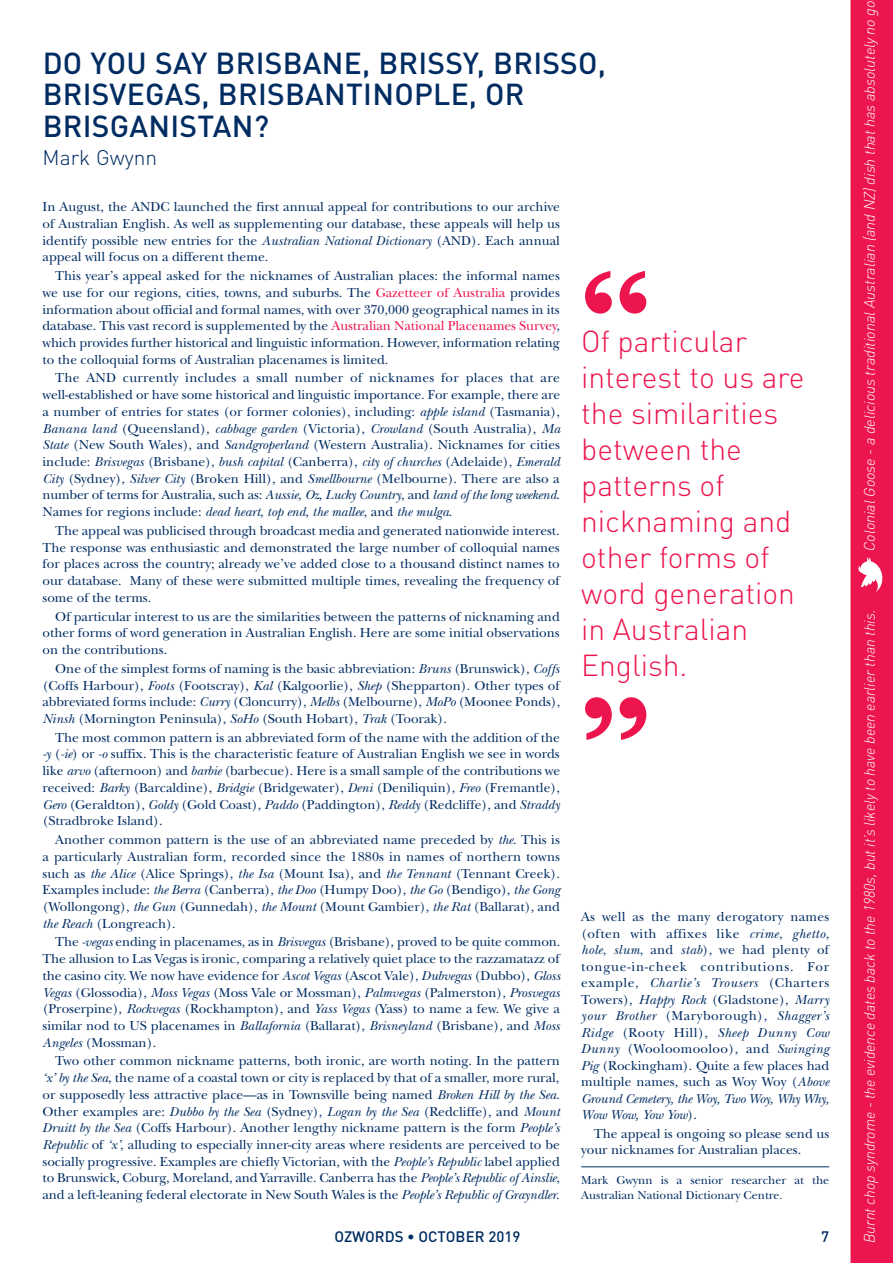
<style>
.page{position:relative;width:893px;height:1263px;background:#fff}
.page>*{position:absolute;margin:0;border:0;box-sizing:border-box;transform-origin:0 0}
.t1{font:300 30px/36px "DIN Pro";color:#ed154e}
.t2{font:500 30px/31.5px "DIN Pro";letter-spacing:.01em;color:#002c62}
.t3{font:300 21px "DIN Pro";color:#002c62}
.t4{font:italic 300 15px "DIN Pro";letter-spacing:-.005em;color:#fff}
.t5{font:500 15px "DIN Pro";color:#002c62}
.t6{font:13.5px/16.6px "New Baskerville Std";color:#002c62;text-align:justify}
.t7{font:12px/15px "New Baskerville Std";color:#002c62}
.s1{font-style:italic}
.s2{color:#ed154e}
</style>
<div class="page">
<div style="left:850px;top:0;width:43px;height:1263px;background:#ed154e"></div>
<svg style="left:585px;top:271px;width:61px;height:43px"></svg>
<svg style="left:585px;top:697px;width:61px;height:43px"></svg>
<hr style="left:581px;top:1166px;width:248px;height:1px;background:#002c62">
<svg style="left:858px;top:557px;width:29px;height:35px"></svg>
<h1 class="t2" style="left:43px;top:44px;width:565px">DO YOU SAY BRISBANE, BRISSY, BRISSO,<br>BRISVEGAS, BRISBANTINOPLE, OR<br>BRISGANISTAN?</h1>
<h2 class="t3" style="left:43px;top:142px;width:116px">Mark Gwynn</h2>
<p class="t6" style="left:43px;top:199px;width:519px">In August, the ANDC launched the first annual appeal for contributions to our archive of Australian English. As well as supplementing our database, these appeals will help us identify possible new entries for the <span class="s1">Australian National Dictionary</span> (AND). Each annual appeal will focus on a different theme.</p>
<p class="t6" style="left:43px;top:268px;width:519px;text-indent:13px">This year’s appeal asked for the nicknames of Australian places: the informal names we use for our regions, cities, towns, and suburbs. The <span class="s2">Gazetteer of Australia</span> provides information about official and formal names, with over 370,000 geographical names in its database. This vast record is supplemented by the <span class="s2">Australian National Placenames Survey</span>, which provides further historical and linguistic information. However, information relating to the colloquial forms of Australian placenames is limited.</p>
<p class="t6" style="left:43px;top:370px;width:519px;text-indent:13px">The AND currently includes a small number of nicknames for places that are well-established or have some historical and linguistic importance. For example, there are a number of entries for states (or former colonies), including: <span class="s1">apple island</span> (Tasmania), <span class="s1">Banana land</span> (Queensland), <span class="s1">cabbage garden</span> (Victoria), <span class="s1">Crowland</span> (South Australia), <span class="s1">Ma State</span> (New South Wales), and <span class="s1">Sandgroperland</span> (Western Australia). Nicknames for cities include: <span class="s1">Brisvegas</span> (Brisbane), <span class="s1">bush capital</span> (Canberra), <span class="s1">city of churches</span> (Adelaide), <span class="s1">Emerald City</span> (Sydney), <span class="s1">Silver City</span> (Broken Hill), and <span class="s1">Smellbourne</span> (Melbourne). There are also a number of terms for Australia, such as: <span class="s1">Aussie</span>, <span class="s1">Oz</span>, <span class="s1">Lucky Country</span>, and <span class="s1">land of the long weekend</span>.<br>Names for regions include: <span class="s1">dead heart</span>, <span class="s1">top end</span>, <span class="s1">the mallee</span>, and <span class="s1">the mulga</span>.</p>
<p class="t6" style="left:43px;top:522px;width:519px;text-indent:13px">The appeal was publicised through broadcast media and generated nationwide interest.<br>The response was enthusiastic and demonstrated the large number of colloquial names for places across the country; already we’ve added close to a thousand distinct names to our database. Many of these were submitted multiple times, revealing the frequency of some of the terms.</p>
<p class="t6" style="left:43px;top:608px;width:519px;text-indent:13px">Of particular interest to us are the similarities between the patterns of nicknaming and other forms of word generation in Australian English. Here are some initial observations on the contributions.</p>
<p class="t6" style="left:43px;top:660px;width:519px;text-indent:13px">One of the simplest forms of naming is the basic abbreviation: <span class="s1">Bruns</span> (Brunswick), <span class="s1">Coffs </span>(Coffs Harbour), <span class="s1">Foots</span> (Footscray), <span class="s1">Kal</span> (Kalgoorlie), <span class="s1">Shep</span> (Shepparton). Other types of abbreviated forms include: <span class="s1">Curry</span> (Cloncurry), <span class="s1">Melbs</span> (Melbourne), <span class="s1">MoPo</span> (Moonee Ponds), <span class="s1">Ninsh</span> (Mornington Peninsula), <span class="s1">SoHo</span> (South Hobart), <span class="s1">Trak</span> (Toorak).</p>
<p class="t6" style="left:43px;top:729px;width:519px;text-indent:13px">The most common pattern is an abbreviated form of the name with the addition of the <span class="s1">-y</span> (<span class="s1">-ie</span>) or <span class="s1">-o</span> suffix. This is the characteristic feature of Australian English we see in words like <span class="s1">arvo</span> (afternoon) and <span class="s1">barbie</span> (barbecue). Here is a small sample of the contributions we received: <span class="s1">Barky</span> (Barcaldine), <span class="s1">Bridgie</span> (Bridgewater), <span class="s1">Deni</span> (Deniliquin), <span class="s1">Freo</span> (Fremantle), <span class="s1">Gero</span> (Geraldton), <span class="s1">Goldy</span> (Gold Coast), <span class="s1">Paddo</span> (Paddington), <span class="s1">Reddy</span> (Redcliffe), and <span class="s1">Straddy </span>(Stradbroke Island).</p>
<p class="t6" style="left:43px;top:831px;width:519px;text-indent:13px">Another common pattern is the use of an abbreviated name preceded by <span class="s1">the</span>. This is a particularly Australian form, recorded since the 1880s in names of northern towns such as <span class="s1">the Alice</span> (Alice Springs), <span class="s1">the Isa</span> (Mount Isa), and <span class="s1">the Tennant</span> (Tennant Creek).<br>Examples include: <span class="s1">the Berra</span> (Canberra), <span class="s1">the Doo</span> (Humpy Doo), <span class="s1">the Go</span> (Bendigo), <span class="s1">the Gong </span>(Wollongong), <span class="s1">the Gun</span> (Gunnedah), <span class="s1">the Mount</span> (Mount Gambier), <span class="s1">the Rat</span> (Ballarat), and <span class="s1">the Reach</span> (Longreach).</p>
<p class="t6" style="left:43px;top:934px;width:519px;text-indent:13px">The <span class="s1">-vegas</span> ending in placenames, as in <span class="s1">Brisvegas</span> (Brisbane), proved to be quite common.<br>The allusion to Las Vegas is ironic, comparing a relatively quiet place to the razzamatazz of the casino city. We now have evidence for <span class="s1">Ascot Vegas</span> (Ascot Vale), <span class="s1">Dubvegas</span> (Dubbo), <span class="s1">Gloss Vegas</span> (Glossodia), <span class="s1">Moss Vegas</span> (Moss Vale or Mossman), <span class="s1">Palmvegas</span> (Palmerston), <span class="s1">Prosvegas </span>(Proserpine), <span class="s1">Rockvegas</span> (Rockhampton), and <span class="s1">Yass Vegas</span> (Yass) to name a few. We give a similar nod to US placenames in <span class="s1">Ballafornia</span> (Ballarat), <span class="s1">Brisneyland</span> (Brisbane), and <span class="s1">Moss Angeles</span> (Mossman).</p>
<p class="t6" style="left:43px;top:1053px;width:519px;text-indent:13px">Two other common nickname patterns, both ironic, are worth noting. In the pattern <span class="s1">‘x’ by the Sea</span>, the name of a coastal town or city is replaced by that of a smaller, more rural, or supposedly less attractive place—as in Townsville being named <span class="s1">Broken Hill by the Sea</span>.<br>Other examples are: <span class="s1">Dubbo by the Sea</span> (Sydney), <span class="s1">Logan by the Sea</span> (Redcliffe), and <span class="s1">Mount Druitt by the Sea</span> (Coffs Harbour). Another lengthy nickname pattern is the form <span class="s1">People’s Republic</span> of <span class="s1">‘x’</span>, alluding to especially inner-city areas where residents are perceived to be socially progressive. Examples are chiefly Victorian, with the <span class="s1">People’s Republic</span> label applied to Brunswick, Coburg, Moreland, and Yarraville. Canberra has the <span class="s1">People’s Republic of Ainslie</span>, and a left-leaning federal electorate in New South Wales is the <span class="s1">People’s Republic of Grayndler</span>.</p>
<h1 class="t1" style="left:581px;top:321px;width:225px">Of particular interest to us are the similarities between the patterns of nicknaming and other forms of word generation in Australian<br>English.</h1>
<p class="t6" style="left:581px;top:909px;width:250px">As well as the many derogatory names (often with affixes like <span class="s1">crime</span>, <span class="s1">ghetto</span>, <span class="s1">hole</span>, <span class="s1">slum</span>, and <span class="s1">stab</span>), we had plenty of tongue-in-cheek contributions. For example, <span class="s1">Charlie’s Trousers</span> (Charters Towers), <span class="s1">Happy Rock</span> (Gladstone), <span class="s1">Marry your Brother</span> (Maryborough), <span class="s1">Shagger’s Ridge</span> (Rooty Hill), <span class="s1">Sheep Dunny Cow Dunny</span> (Wooloomooloo), and <span class="s1">Swinging Pig</span> (Rockingham). Quite a few places had multiple names, such as Woy Woy (<span class="s1">Above Ground Cemetery, the Woy, Two Woy, Why Why, Wow Wow, Yow Yow</span>).</p>
<p class="t6" style="left:581px;top:1125px;width:250px;text-indent:13px">The appeal is ongoing so please send us your nicknames for Australian places.</p>
<p class="t7" style="left:581px;top:1173px;width:250px">Mark Gwynn is a senior researcher at the<br>Australian National Dictionary Centre.</p>
<p class="t5" style="left:335px;top:1224px;width:187px">OZWORDS • OCTOBER 2019</p>
<p class="t5" style="left:821px;top:1224px;width:9px">7</p>
<p class="t4" style="left:858px;top:551px;width:552px;rotate:-90deg">Colonial Goose - a delicious traditional Australian (and NZ) dish that has absolutely no go</p>
<p class="t4" style="left:858px;top:1243px;width:635px;rotate:-90deg">Burnt chop syndrome - the evidence dates back to the 1980s, but it’s likely to have been earlier than this.</p>
</div>
